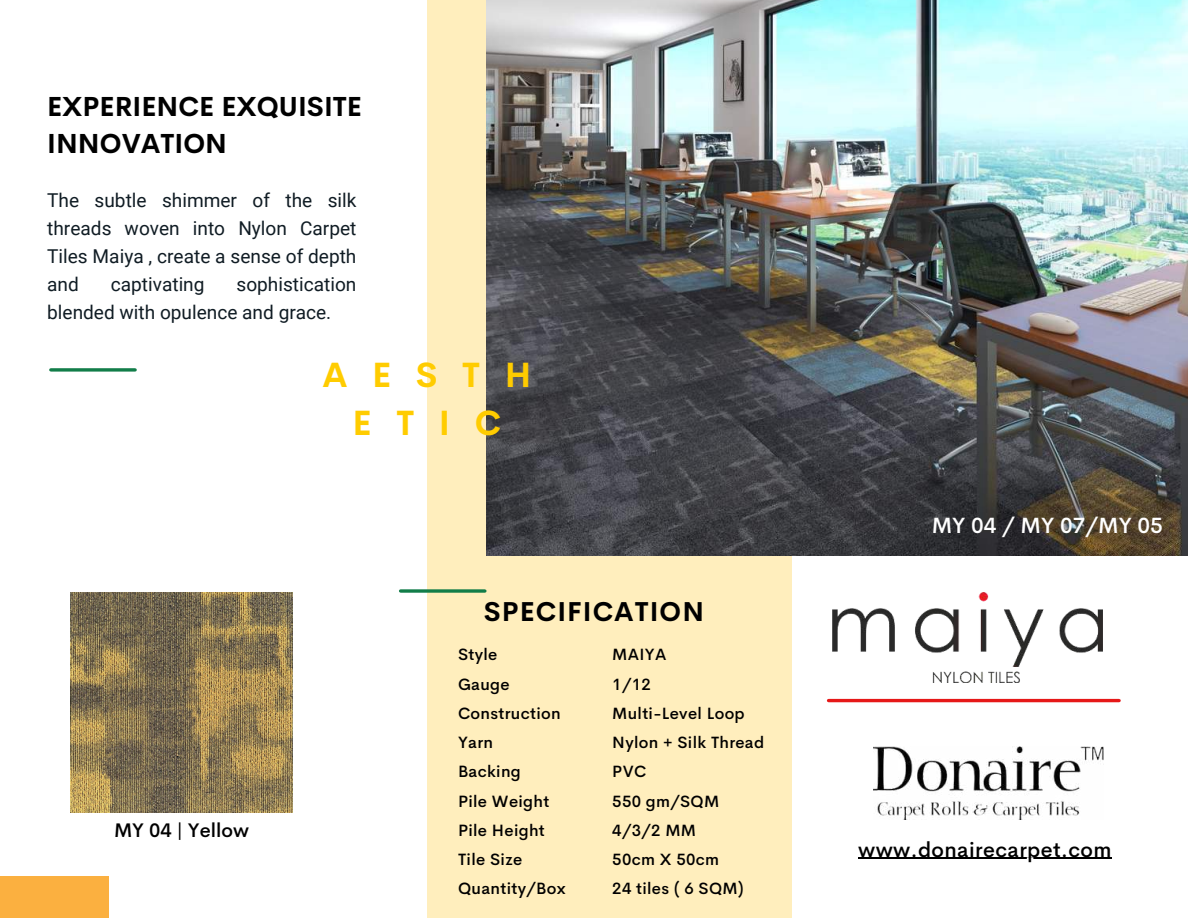
<style>
.page{position:relative;width:1188px;height:918px;background:#fff}
.page>*{position:absolute;margin:0;border:0;box-sizing:border-box;transform-origin:0 0}
.t1{font:700 34.35px/47.2px "Cerebri Sans";letter-spacing:.715em;color:#fc0;text-align:center}
.t2{font:700 27px/37px "Cerebri Sans";color:#000}
.t3{font:700 26.7px "Cerebri Sans";letter-spacing:.04em;color:#000}
.t4{font:500 21.9px "Cerebri Sans";color:#fff}
.t5{font:500 21px "Cerebri Sans";letter-spacing:.02em;color:#000}
.t6{font:500 19.5px "Cerebri Sans";color:#000}
.t7{font:19.05px/28.2px "Roboto";color:#101c24;text-align:justify}
.t8{font:500 16.2px/29.2px "Cerebri Sans";letter-spacing:.02em;color:#000}
</style>
<div class="page">
<div style="left:427px;top:0;width:364px;height:918px;background:#ffeebd"></div>
<img style="left:487px;top:0;width:701px;height:556px">
<img style="left:71px;top:593px;width:221px;height:219px">
<hr style="left:829px;top:699px;width:290px;height:3px;background:#e61818">
<svg style="left:51px;top:368px;width:84px;height:4px"></svg>
<svg style="left:401px;top:589px;width:84px;height:4px"></svg>
<img style="left:874px;top:746px;width:229px;height:73px">
<img style="left:832px;top:593px;width:270px;height:90px">
<hr style="left:858px;top:858px;width:254px;height:1px;background:#000">
<div style="left:0;top:876px;width:109px;height:42px;background:#fbb040"></div>
<h2 class="t2" style="left:47px;top:85px;width:316px">EXPERIENCE EXQUISITE<br>INNOVATION</h2>
<p class="t7" style="left:47px;top:185px;width:311px">The subtle shimmer of the silk threads woven into Nylon Carpet Tiles Maiya , create a sense of depth and</p>
<p class="t7" style="left:47px;top:270px;width:311px;text-indent:189px">sophistication blended with opulence and grace.</p>
<p class="t7" style="left:111px;top:270px;width:95px">captivating</p>
<p class="t6" style="left:114px;top:815px;width:136px">MY 04 | Yellow</p>
<h1 class="t1" style="left:322px;top:349px;width:211px">AESTH<br>ETIC</h1>
<h3 class="t3" style="left:484px;top:590px;width:222px">SPECIFICATION</h3>
<p class="t8" style="left:458px;top:639px;width:109px">Style<br>Gauge<br>Construction<br>Yarn<br>Backing<br>Pile Weight<br>Pile Height<br>Tile Size<br>Quantity/Box</p>
<p class="t8" style="left:612px;top:639px;width:153px">MAIYA<br>1/12<br>Multi-Level Loop<br>Nylon + Silk Thread<br>PVC<br>550 gm/SQM<br>4/3/2 MM<br>50cm X 50cm<br>24 tiles ( 6 SQM)</p>
<h3 class="t4" style="left:932px;top:508px;width:233px">MY 04 / MY 07/MY 05</h3>
<p class="t5" style="left:858px;top:833px;width:255px">www.donairecarpet.com</p>
</div>
